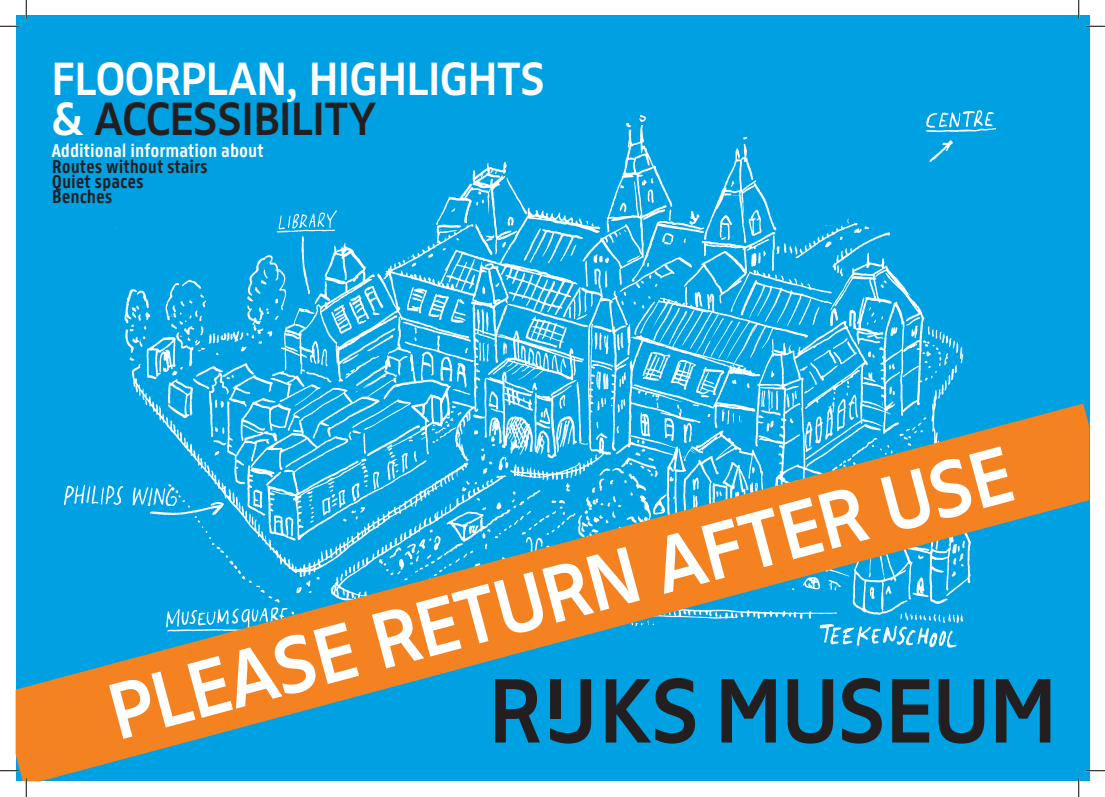
<style>
.page{position:relative;width:1105px;height:797px;background:#fff}
.page>*{position:absolute;margin:0;border:0;box-sizing:border-box;transform-origin:0 0}
.t1{font:79.25px "Rijksmuseum Logotype";color:#fff}
.t2{font:46.25px "Rijksmuseum Logotype";color:#fff}
.t3{font:46.25px "Rijksmuseum Logotype";color:#231f20}
.kleine_tekst{font:600 19.75px "Rijksmuseum Label";color:#231f20}
.kleine_tekst-2{font:600 19.75px "Rijksmuseum Label";color:#fff}
.s1{color:#fff}
</style>
<div class="page">
<div style="left:16px;top:16px;width:1073px;height:765px;background:#00a1e3"></div>
<img style="left:115px;top:115px;width:849px;height:288px">
<img style="left:918px;top:110px;width:79px;height:26px">
<img style="left:271px;top:208px;width:71px;height:29px">
<svg style="left:16px;top:403px;width:1073px;height:378px"></svg>
<svg style="left:0;top:25px;width:19px;height:2px"></svg>
<svg style="left:1086px;top:25px;width:19px;height:2px"></svg>
<svg style="left:0;top:770px;width:19px;height:1px"></svg>
<svg style="left:1086px;top:770px;width:19px;height:1px"></svg>
<svg style="left:25px;top:0;width:2px;height:19px"></svg>
<svg style="left:25px;top:778px;width:2px;height:19px"></svg>
<svg style="left:1078px;top:0;width:1px;height:19px"></svg>
<svg style="left:1078px;top:778px;width:1px;height:19px"></svg>
<p class="t2" style="left:52px;top:53px;width:495px">FLOORPLAN, HIGHLIGHTS</p>
<p class="t3" style="left:52px;top:93px;width:326px"><span class="s1">&amp;</span> ACCESSIBILITY</p>
<p class="kleine_tekst-2" style="left:52px;top:139px;width:213px">Additional information about</p>
<p class="kleine_tekst" style="left:52px;top:154px;width:158px">Routes without stairs</p>
<p class="kleine_tekst" style="left:52px;top:170px;width:93px">Quiet spaces</p>
<p class="kleine_tekst" style="left:52px;top:185px;width:62px">Benches</p>
<p class="t1" style="left:100px;top:671px;width:932px;rotate:-15deg">PLEASE RETURN AFTER USE</p>
</div>
